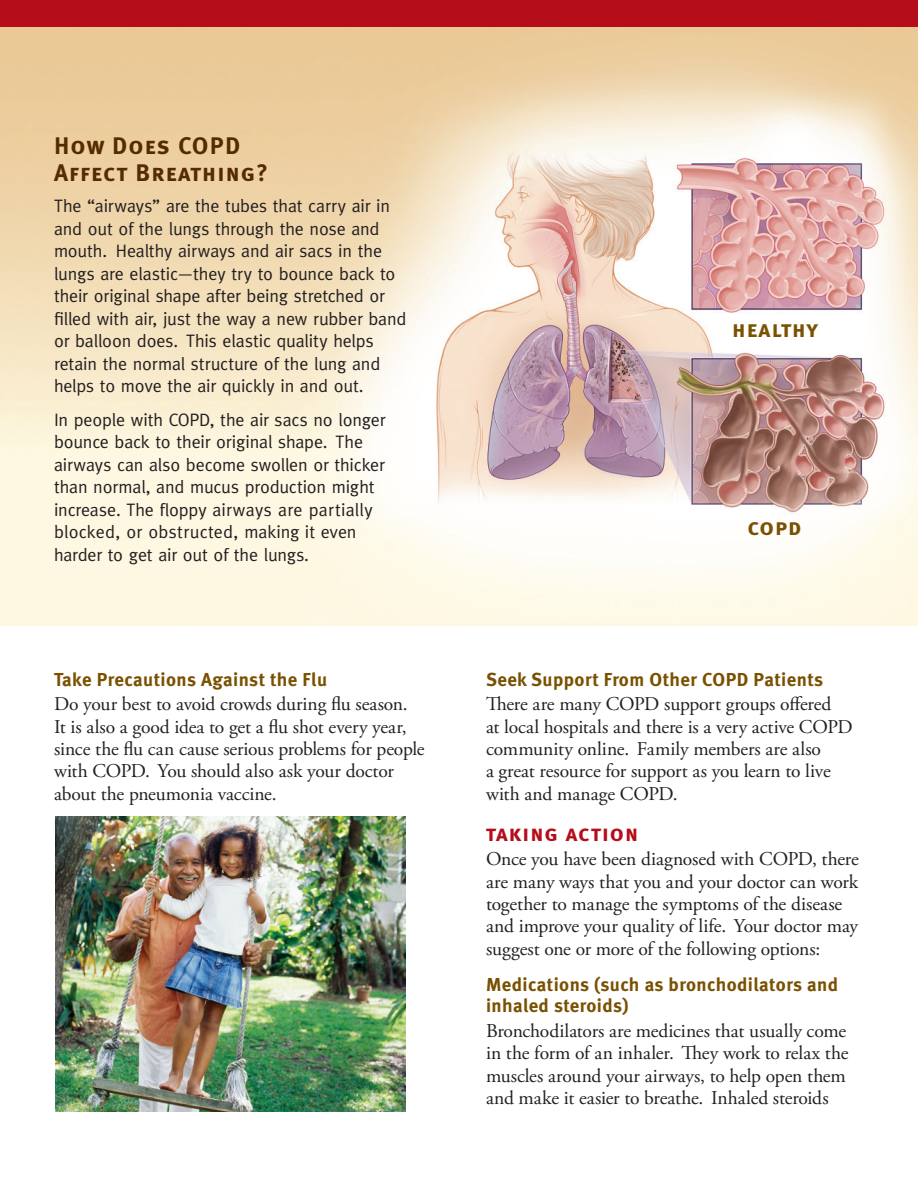
<style>
.page{position:relative;width:918px;height:1188px;background:#fff}
.page>*{position:absolute;margin:0;border:0;box-sizing:border-box;transform-origin:0 0}
.t1{font:24px/27px "Meta Bold Caps";letter-spacing:.05em;color:#552b00}
.t2{font:23.25px "Meta Bold Caps";letter-spacing:.04em;color:#795100}
.t3{font:22.5px "Meta Bold Caps";letter-spacing:.045em;color:#b50e1a}
.t4{font:19.5px/22.4px "Adobe Garamond Pro";letter-spacing:-.005em;color:#231f20}
.t5{font:700 18.75px/21.8px "Meta";letter-spacing:.025em;color:#795100}
.t6{font:18px/22.5px "Meta";letter-spacing:-.01em;color:#231f20}
</style>
<div class="page">
<img style="left:0;top:27px;width:918px;height:599px">
<div style="left:0;top:0;width:918px;height:27px;background:#b50e1a"></div>
<img style="left:56px;top:816px;width:350px;height:296px">
<p class="t1" style="left:54px;top:132px;width:215px">How Does COPD<br>Affect Breathing?</p>
<p class="t6" style="left:54px;top:196px;width:354px">The “airways” are the tubes that carry air in and out of the lungs through the nose and mouth. Healthy airways and air sacs in the lungs are elastic—they try to bounce back to their original shape after being stretched or filled with air, just the way a new rubber band or balloon does. This elastic quality helps retain the normal structure of the lung and helps to move the air quickly in and out.</p>
<p class="t6" style="left:54px;top:409px;width:333px">In people with COPD, the air sacs no longer bounce back to their original shape. The airways can also become swollen or thicker than normal, and mucus production might increase. The floppy airways are partially blocked, or obstructed, making it even harder to get air out of the lungs.</p>
<p class="t5" style="left:54px;top:670px;width:275px">Take Precautions Against the Flu</p>
<p class="t4" style="left:54px;top:694px;width:372px">Do your best to avoid crowds during flu season.<br>It is also a good idea to get a flu shot every year, since the flu can cause serious problems for people with COPD. You should also ask your doctor about the pneumonia vaccine.</p>
<p class="t2" style="left:732px;top:315px;width:87px">healthy</p>
<p class="t2" style="left:748px;top:513px;width:56px">copd</p>
<p class="t5" style="left:486px;top:670px;width:339px">Seek Support From Other COPD Patients</p>
<p class="t4" style="left:486px;top:694px;width:368px">There are many COPD support groups offered<br>at local hospitals and there is a very active COPD community online. Family members are also<br>a great resource for support as you learn to live with and manage COPD.</p>
<p class="t3" style="left:486px;top:820px;width:154px">taking action</p>
<p class="t4" style="left:486px;top:850px;width:374px">Once you have been diagnosed with COPD, there are many ways that you and your doctor can work together to manage the symptoms of the disease and improve your quality of life. Your doctor may suggest one or more of the following options:</p>
<p class="t5" style="left:486px;top:975px;width:354px">Medications (such as bronchodilators and inhaled steroids)</p>
<p class="t4" style="left:486px;top:1021px;width:364px">Bronchodilators are medicines that usually come in the form of an inhaler. They work to relax the muscles around your airways, to help open them and make it easier to breathe. Inhaled steroids</p>
</div>
